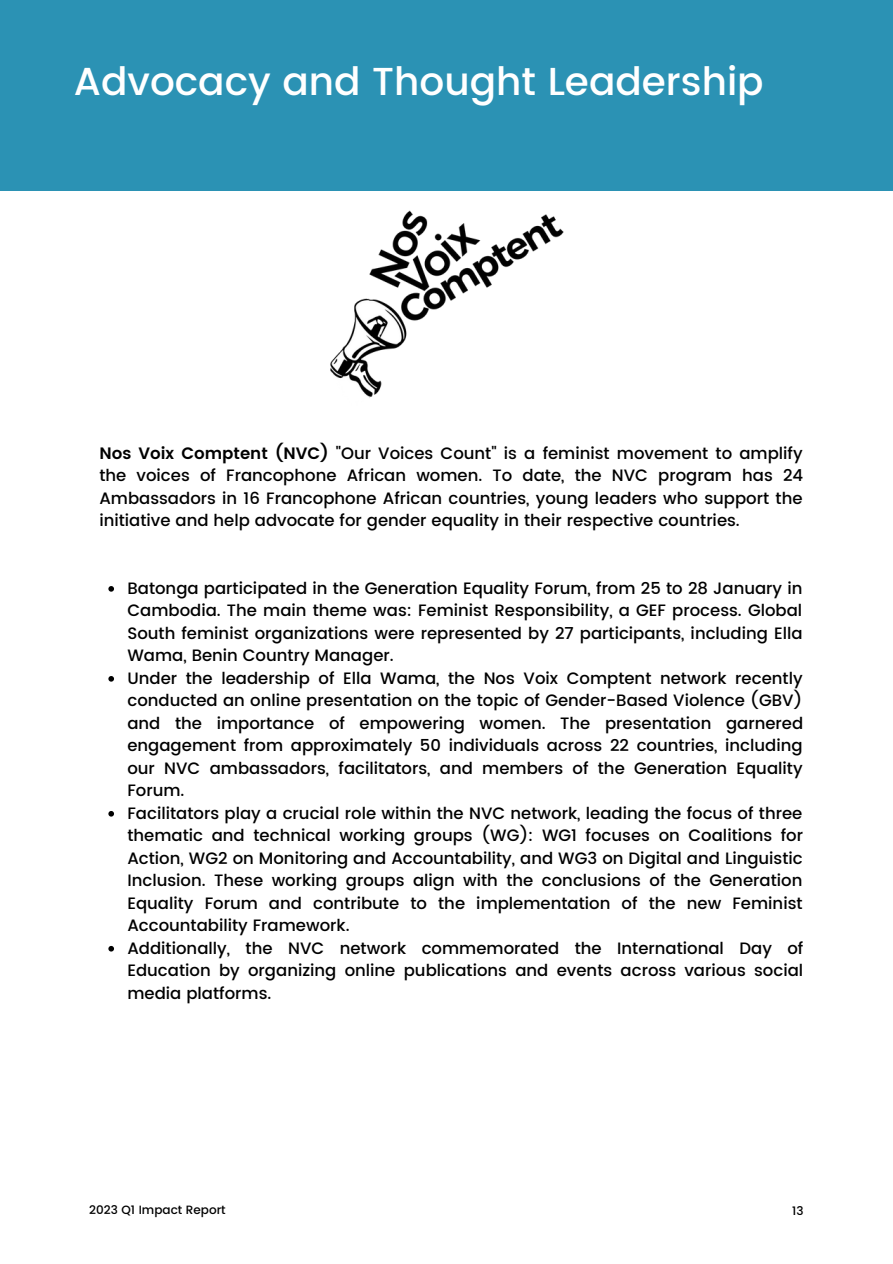
<style>
.page{position:relative;width:893px;height:1264px;background:#fff}
.page>*{position:absolute;margin:0;border:0;box-sizing:border-box;transform-origin:0 0}
.t1{font:500 39px "Poppins";color:#fff}
.t2{font:500 16.5px/22.5px "Poppins";color:#000;text-align:justify}
.t3{font:500 12px "Poppins";color:#000}
.s1{font-weight:600}
</style>
<div class="page">
<div style="left:0;top:0;width:892px;height:190px;background:#2b92b4"></div>
<img style="left:330px;top:210px;width:234px;height:188px">
<svg style="left:108px;top:586px;width:6px;height:5px"></svg>
<svg style="left:108px;top:676px;width:6px;height:5px"></svg>
<svg style="left:108px;top:811px;width:6px;height:5px"></svg>
<svg style="left:108px;top:945px;width:6px;height:6px"></svg>
<p class="t1" style="left:74px;top:59px;width:691px">Advocacy and Thought Leadership</p>
<p class="t2" style="left:99px;top:442px;width:705px"><span class="s1">Nos Voix Comptent (NVC)</span> "Our Voices Count" is a feminist movement to amplify the voices of Francophone African women. To date, the NVC program has 24<br>Ambassadors in 16 Francophone African countries, young leaders who support the initiative and help advocate for gender equality in their respective countries.</p>
<p class="t2" style="left:127px;top:577px;width:676px">Batonga participated in the Generation Equality Forum, from 25 to 28 January in Cambodia. The main theme was: Feminist Responsibility, a GEF process. Global South feminist organizations were represented by 27 participants, including Ella Wama, Benin Country Manager.</p>
<p class="t2" style="left:127px;top:667px;width:677px">Under the leadership of Ella Wama, the Nos Voix Comptent network recently conducted an online presentation on the topic of Gender-Based Violence (GBV) and the importance of empowering women. The presentation garnered engagement from approximately 50 individuals across 22 countries, including our NVC ambassadors, facilitators, and members of the Generation Equality Forum.</p>
<p class="t2" style="left:127px;top:802px;width:677px">Facilitators play a crucial role within the NVC network, leading the focus of three thematic and technical working groups (WG): WG1 focuses on Coalitions for Action, WG2 on Monitoring and Accountability, and WG3 on Digital and Linguistic Inclusion. These working groups align with the conclusions of the Generation Equality Forum and contribute to the implementation of the new Feminist Accountability Framework.</p>
<p class="t2" style="left:127px;top:936px;width:677px">Additionally, the NVC network commemorated the International Day of Education by organizing online publications and events across various social media platforms.</p>
<p class="t3" style="left:89px;top:1203px;width:138px">2023 Q1 Impact Report</p>
<p class="t3" style="left:792px;top:1204px;width:13px">13</p>
</div>
